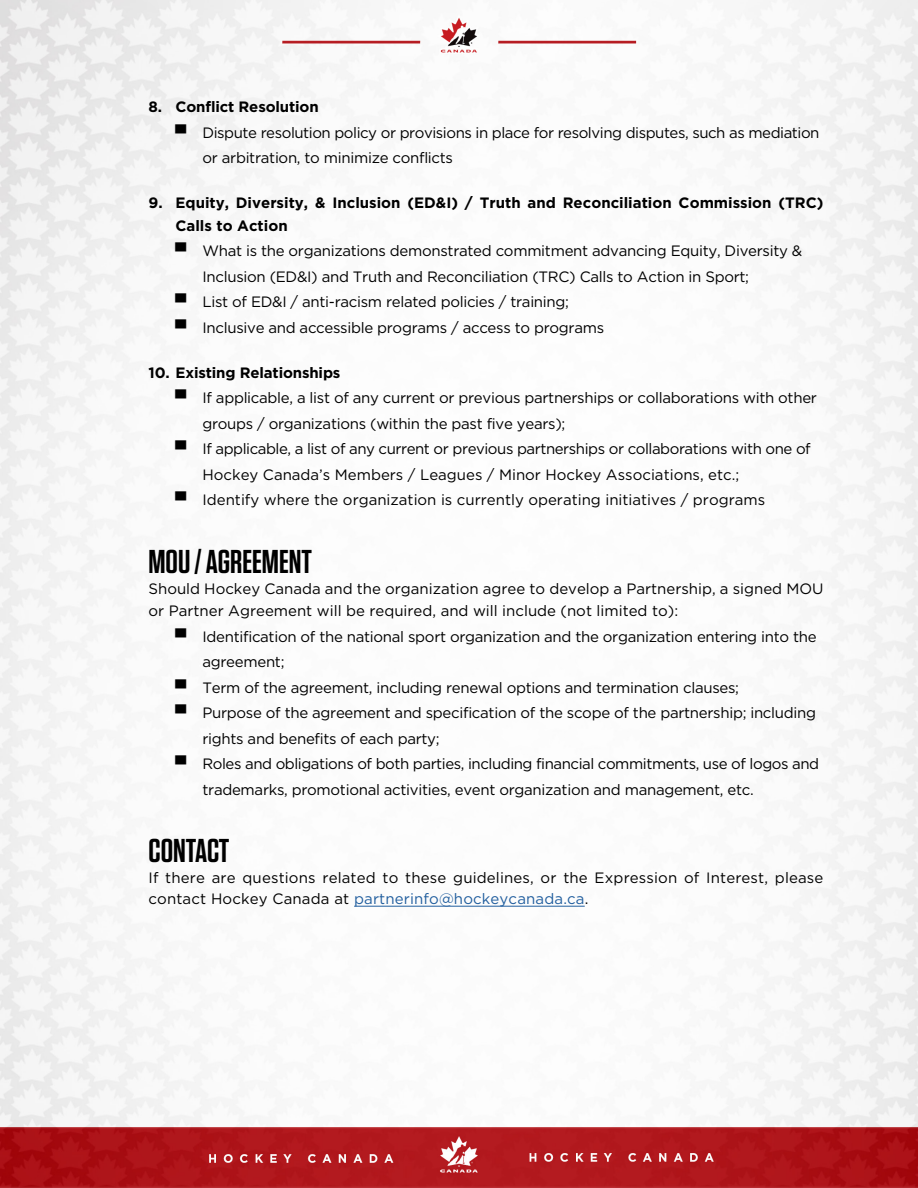
<style>
.page{position:relative;width:918px;height:1188px;background:#fff}
.page>*{position:absolute;margin:0;border:0;box-sizing:border-box;transform-origin:0 0}
.t1{font:600 33px "Tungsten";color:#000}
.t2{font:15px "Gotham";letter-spacing:-.02em;color:#000}
.t3{font:15px/22.5px "Gotham";color:#000}
.t4{font:700 15px/22.5px "Gotham";color:#000}
.t5{font:15px/21px "Gotham";letter-spacing:.01em;color:#000}
.s1{font-family:"Arial";font-weight:900}
.s2{color:#215e9e}
</style>
<div class="page">
<img style="left:0;top:0;width:918px;height:1188px">
<hr style="left:354px;top:906px;width:231px;height:1px;background:#215e9e">
<p class="t4" style="left:148px;top:95px;width:172px">8. Conflict Resolution</p>
<p class="t2" style="left:176px;top:124px;width:645px"><span class="s1">▀</span> Dispute resolution policy or provisions in place for resolving disputes, such as mediation</p>
<p class="t2" style="left:202px;top:150px;width:252px">or arbitration, to minimize conflicts</p>
<p class="t4" style="left:176px;top:191px;width:649px;text-indent:-27px">9. Equity, Diversity, &amp; Inclusion (ED&amp;I) / Truth and Reconciliation Commission (TRC)<br>Calls to Action</p>
<p class="t2" style="left:176px;top:243px;width:628px"><span class="s1">▀</span> What is the organizations demonstrated commitment advancing Equity, Diversity &amp;</p>
<p class="t2" style="left:202px;top:268px;width:548px">Inclusion (ED&amp;I) and Truth and Reconciliation (TRC) Calls to Action in Sport;</p>
<p class="t2" style="left:176px;top:294px;width:395px"><span class="s1">▀</span> List of ED&amp;I / anti-racism related policies / training;</p>
<p class="t2" style="left:176px;top:319px;width:430px"><span class="s1">▀</span> Inclusive and accessible programs / access to programs</p>
<p class="t4" style="left:148px;top:361px;width:194px">10. Existing Relationships</p>
<p class="t2" style="left:176px;top:390px;width:643px"><span class="s1">▀</span> If applicable, a list of any current or previous partnerships or collaborations with other</p>
<p class="t2" style="left:202px;top:415px;width:364px">groups / organizations (within the past five years);</p>
<p class="t2" style="left:175px;top:441px;width:637px"><span class="s1">▀</span> If applicable, a list of any current or previous partnerships or collaborations with one of</p>
<p class="t3" style="left:202px;top:463px;width:538px">Hockey Canada’s Members / Leagues / Minor Hockey Associations, etc.;</p>
<p class="t3" style="left:175px;top:488px;width:591px"><span class="s1">▀</span> Identify where the organization is currently operating initiatives / programs</p>
<h1 class="t1" style="left:148px;top:544px;width:165px">MOU / AGREEMENT</h1>
<p class="t3" style="left:148px;top:577px;width:677px">Should Hockey Canada and the organization agree to develop a Partnership, a signed MOU or Partner Agreement will be required, and will include (not limited to):</p>
<p class="t2" style="left:176px;top:628px;width:643px"><span class="s1">▀</span> Identification of the national sport organization and the organization entering into the</p>
<p class="t2" style="left:202px;top:654px;width:84px">agreement;</p>
<p class="t2" style="left:176px;top:679px;width:565px"><span class="s1">▀</span> Term of the agreement, including renewal options and termination clauses;</p>
<p class="t2" style="left:176px;top:705px;width:642px"><span class="s1">▀</span> Purpose of the agreement and specification of the scope of the partnership; including</p>
<p class="t2" style="left:202px;top:730px;width:239px">rights and benefits of each party;</p>
<p class="t2" style="left:175px;top:756px;width:645px"><span class="s1">▀</span> Roles and obligations of both parties, including financial commitments, use of logos and</p>
<p class="t2" style="left:202px;top:781px;width:553px">trademarks, promotional activities, event organization and management, etc.</p>
<h1 class="t1" style="left:148px;top:833px;width:83px">CONTACT</h1>
<p class="t5" style="left:148px;top:867px;width:676px">If there are questions related to these guidelines, or the Expression of Interest, please contact Hockey Canada at <span class="s2">partnerinfo@hockeycanada.ca</span>.</p>
</div>
